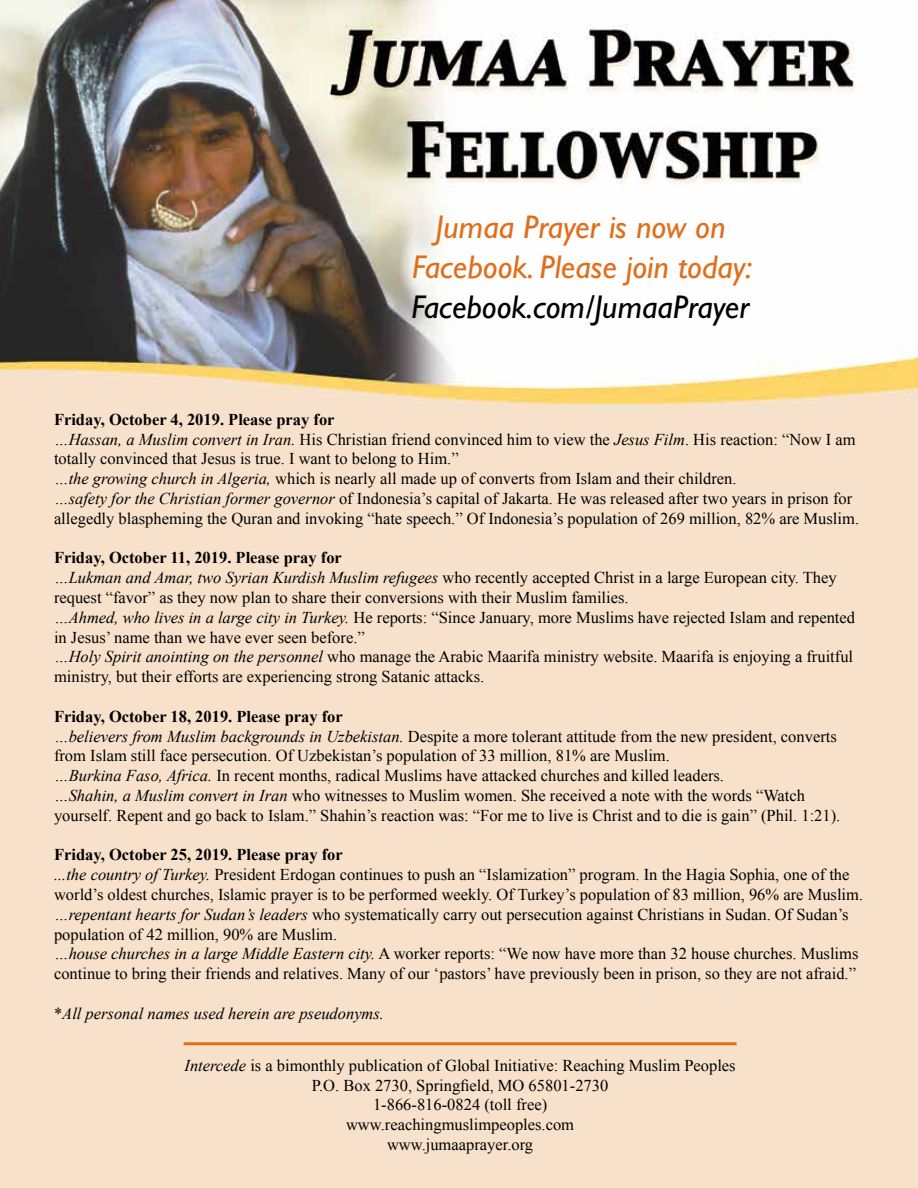
<style>
.page{position:relative;width:918px;height:1188px;background:#fff}
.page>*{position:absolute;margin:0;border:0;box-sizing:border-box;transform-origin:0 0}
.t1{font:italic 33px/39.6px "Gill Sans";color:#df6f1d;text-align:center}
.t2{font:italic 33px "Gill Sans";color:#000}
.t3{font:16.5px/19.8px "Times New Roman";color:#000}
.t4{font:italic 16.5px "Times New Roman";color:#000}
.s1{font-weight:700}
.s2{font-style:italic}
.s3{font-style:normal}
</style>
<div class="page">
<img style="left:0;top:0;width:918px;height:1188px">
<hr style="left:184px;top:1042px;width:553px;height:3px;background:#df6f1d">
<h1 class="t1" style="left:412px;top:208px;width:341px">Jumaa Prayer is now on<br>Facebook. Please join today:</h1>
<h1 class="t2" style="left:411px;top:288px;width:340px">Facebook.com/JumaaPrayer</h1>
<p class="t3" style="left:54px;top:409px;width:807px"><span class="s1">Friday, October 4, 2019. Please pray for<br></span><span class="s2">…Hassan, a Muslim convert in Iran.</span> His Christian friend convinced him to view the <span class="s2">Jesus Film</span>. His reaction: “Now I am totally convinced that Jesus is true. I want to belong to Him.”<br><span class="s2">…the growing church in Algeria,</span> which is nearly all made up of converts from Islam and their children.<br><span class="s2">…safety for the Christian former governor</span> of Indonesia’s capital of Jakarta. He was released after two years in prison for allegedly blaspheming the Quran and invoking “hate speech.” Of Indonesia’s population of 269 million, 82% are Muslim.</p>
<p class="t3" style="left:54px;top:548px;width:803px"><span class="s1">Friday, October 11, 2019. Please pray for<br></span><span class="s2">…Lukman and Amar, two Syrian Kurdish Muslim refugees</span> who recently accepted Christ in a large European city. They request “favor” as they now plan to share their conversions with their Muslim families.<br><span class="s2">…Ahmed, who lives in a large city in Turkey.</span> He reports: “Since January, more Muslims have rejected Islam and repented in Jesus’ name than we have ever seen before.”<br><span class="s2">…Holy Spirit anointing on the personnel</span> who manage the Arabic Maarifa ministry website. Maarifa is enjoying a fruitful ministry, but their efforts are experiencing strong Satanic attacks.</p>
<p class="t3" style="left:54px;top:706px;width:788px"><span class="s1">Friday, October 18, 2019. Please pray for<br></span><span class="s2">…believers from Muslim backgrounds in Uzbekistan.</span> Despite a more tolerant attitude from the new president, converts from Islam still face persecution. Of Uzbekistan’s population of 33 million, 81% are Muslim.<br><span class="s2">…Burkina Faso, Africa.</span> In recent months, radical Muslims have attacked churches and killed leaders.<br><span class="s2">…Shahin, a Muslim convert in Iran</span> who witnesses to Muslim women. She received a note with the words “Watch yourself. Repent and go back to Islam.” Shahin’s reaction was: “For me to live is Christ and to die is gain” (Phil. 1:21).</p>
<p class="t3" style="left:54px;top:845px;width:811px"><span class="s1">Friday, October 25, 2019. Please pray for<br></span><span class="s2">...the country of Turkey.</span> President Erdogan continues to push an “Islamization” program. In the Hagia Sophia, one of the world’s oldest churches, Islamic prayer is to be performed weekly. Of Turkey’s population of 83 million, 96% are Muslim. <span class="s2">…repentant hearts for Sudan’s leaders</span> who systematically carry out persecution against Christians in Sudan. Of Sudan’s population of 42 million, 90% are Muslim.<br><span class="s2">…house churches in a large Middle Eastern city.</span> A worker reports: “We now have more than 32 house churches. Muslims continue to bring their friends and relatives. Many of our ‘pastors’ have previously been in prison, so they are not afraid.”</p>
<p class="t4" style="left:54px;top:1002px;width:332px"><span class="s3">*</span>All personal names used herein are pseudonyms.</p>
<p class="t3" style="left:185px;top:1055px;width:553px;text-align:center"><span class="s2">Intercede</span> is a bimonthly publication of Global Initiative: Reaching Muslim Peoples P.O. Box 2730, Springfield, MO 65801-2730<br>1-866-816-0824 (toll free)<br>www.reachingmuslimpeoples.com<br>www.jumaaprayer.org</p>
</div>
